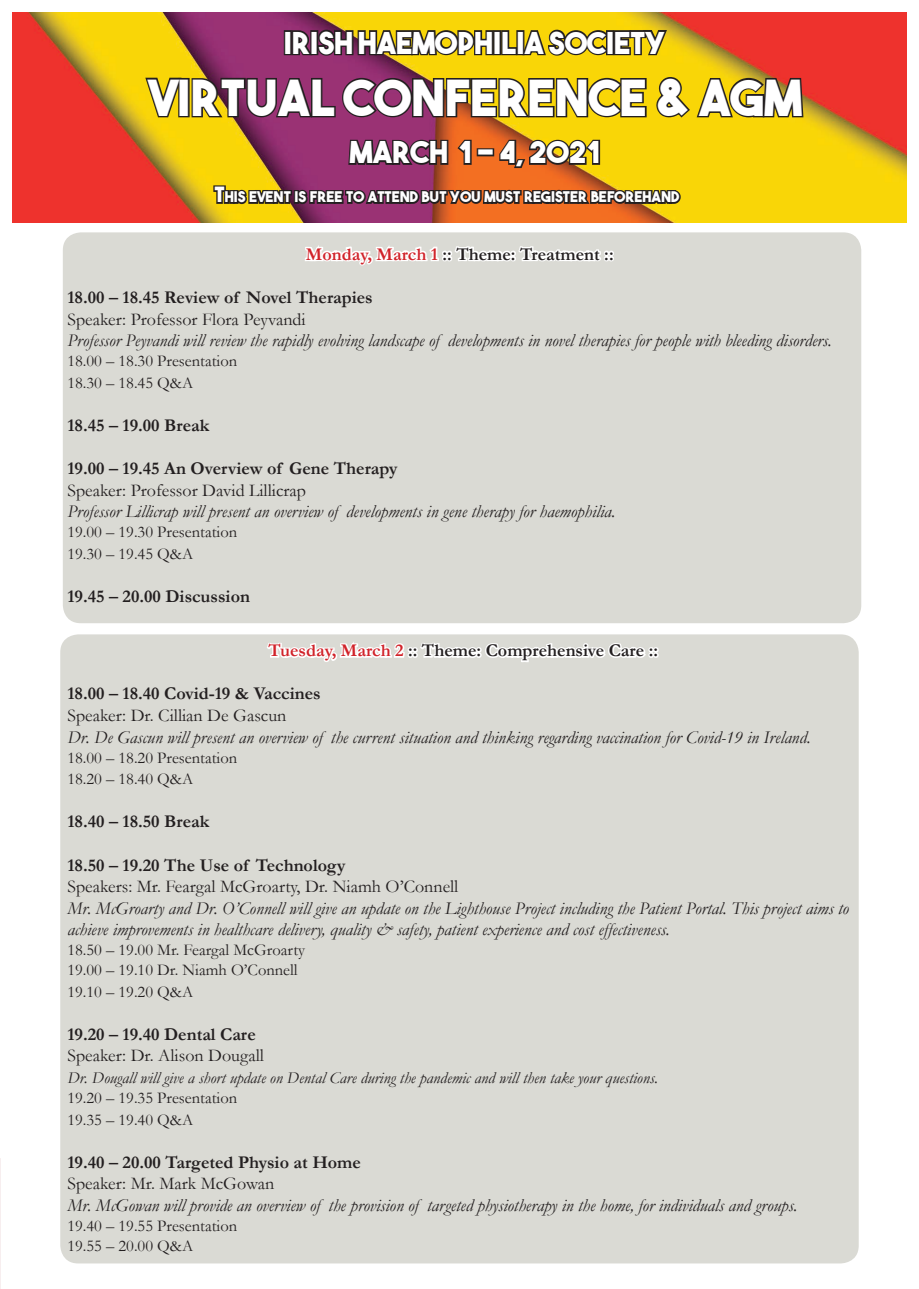
<style>
.page{position:relative;width:919px;height:1289px;background:#fff}
.page>*{position:absolute;margin:0;border:0;box-sizing:border-box;transform-origin:0 0}
.t1{font:49.5px "The Bold Font";color:#fff}
.t2{font:30px "The Bold Font";color:#fff}
.t3{font:italic 18px/21.6px "Garamond";color:#231f20}
.t4{font:700 18px "Garamond";color:#231f20}
.t5{font:18px "Garamond";color:#231f20}
.t6{font:16.5px/21.6px "Garamond";color:#231f20}
.t7{font:italic 16.5px "Garamond";color:#231f20}
.t8{font:14.7px "The Bold Font";color:#fff}
.s1{font-size:21px}
.s2{color:#d1232a}
</style>
<div class="page">
<div style="left:63px;top:232px;width:798px;height:391px;background:#dadad4;border-radius:18px"></div>
<div style="left:60px;top:634px;width:798px;height:629px;background:#dadad4;border-radius:18px"></div>
<svg style="left:0;top:1158px;width:1px;height:130px"></svg>
<img style="left:13px;top:13px;width:893px;height:209px">
<svg style="left:143px;top:76px;width:41px;height:43px;background:#bea30d"></svg>
<div style="left:178px;top:78px;width:12px;height:39px;border:3px solid #231f20"></div>
<div style="left:284px;top:30px;width:8px;height:25px;border:3px solid #231f20"></div>
<svg style="left:290px;top:28px;width:379px;height:30px;background:#81691c"></svg>
<svg style="left:190px;top:75px;width:615px;height:587px"></svg>
<h2 class="t2" style="left:284px;top:24px;width:384px">IRISH HAEMOPHILIA SOCIETY</h2>
<h1 class="t1" style="left:149px;top:66px;width:654px">VIRTUAL CONFERENCE &amp; AGM</h1>
<h2 class="t2" style="left:350px;top:133px;width:252px">MARCH 1 - 4, 2021</h2>
<p class="t8" style="left:214px;top:188px;width:466px"><span class="s1">T</span>HIS EVENT IS FREE TO ATTEND BUT YOU MUST REGISTER BEFOREHAND</p>
<p class="t4" style="left:306px;top:242px;width:309px"><span class="s2">Monday, March 1</span> :: Theme: Treatment ::</p>
<p class="t4" style="left:67px;top:285px;width:307px">18.00 – 18.45 Review of Novel Therapies</p>
<p class="t5" style="left:67px;top:307px;width:240px">Speaker: Professor Flora Peyvandi</p>
<p class="t3" style="left:67px;top:329px;width:765px">Professor Peyvandi will review the rapidly evolving landscape of developments in novel therapies for people with bleeding disorders.</p>
<p class="t6" style="left:67px;top:349px;width:171px">18.00 – 18.30 Presentation<br>18.30 – 18.45 Q&amp;A</p>
<p class="t4" style="left:67px;top:413px;width:143px">18.45 – 19.00 Break</p>
<p class="t4" style="left:67px;top:456px;width:331px">19.00 – 19.45 An Overview of Gene Therapy</p>
<p class="t5" style="left:67px;top:478px;width:240px">Speaker: Professor David Lillicrap</p>
<p class="t3" style="left:67px;top:500px;width:549px">Professor Lillicrap will present an overview of developments in gene therapy for haemophilia.</p>
<p class="t6" style="left:67px;top:520px;width:171px">19.00 – 19.30 Presentation<br>19.30 – 19.45 Q&amp;A</p>
<p class="t4" style="left:67px;top:584px;width:184px">19.45 – 20.00 Discussion</p>
<p class="t4" style="left:268px;top:638px;width:391px"><span class="s2">Tuesday, March 2</span> :: Theme: Comprehensive Care ::</p>
<p class="t4" style="left:67px;top:681px;width:255px">18.00 – 18.40 Covid-19 &amp; Vaccines</p>
<p class="t5" style="left:67px;top:703px;width:220px">Speaker: Dr. Cillian De Gascun</p>
<p class="t3" style="left:67px;top:725px;width:744px">Dr. De Gascun will present an overview of the current situation and thinking regarding vaccination for Covid-19 in Ireland.</p>
<p class="t6" style="left:67px;top:746px;width:171px">18.00 – 18.20 Presentation<br>18.20 – 18.40 Q&amp;A</p>
<p class="t4" style="left:67px;top:809px;width:143px">18.40 – 18.50 Break</p>
<p class="t4" style="left:67px;top:852px;width:279px">18.50 – 19.20 The Use of Technology</p>
<p class="t5" style="left:67px;top:874px;width:392px">Speakers: Mr. Feargal McGroarty, Dr. Niamh O’Connell</p>
<p class="t3" style="left:67px;top:896px;width:783px">Mr. McGroarty and Dr. O’Connell will give an update on the Lighthouse Project including the Patient Portal. This project aims to achieve improvements in healthcare delivery, quality &amp; safety, patient experience and cost effectiveness.</p>
<p class="t6" style="left:67px;top:939px;width:239px;line-height:19.8px">18.50 – 19.00 Mr. Feargal McGroarty<br>19.00 – 19.10 Dr. Niamh O’Connell</p>
<p class="t6" style="left:67px;top:980px;width:127px">19.10 – 19.20 Q&amp;A</p>
<p class="t4" style="left:67px;top:1021px;width:190px">19.20 – 19.40 Dental Care</p>
<p class="t5" style="left:67px;top:1043px;width:198px">Speaker: Dr. Alison Dougall</p>
<p class="t7" style="left:67px;top:1066px;width:592px">Dr. Dougall will give a short update on Dental Care during the pandemic and will then take your questions.</p>
<p class="t6" style="left:67px;top:1086px;width:171px">19.20 – 19.35 Presentation<br>19.35 – 19.40 Q&amp;A</p>
<p class="t4" style="left:67px;top:1149px;width:295px">19.40 – 20.00 Targeted Physio at Home</p>
<p class="t5" style="left:67px;top:1171px;width:208px">Speaker: Mr. Mark McGowan</p>
<p class="t3" style="left:67px;top:1193px;width:731px">Mr. McGowan will provide an overview of the provision of targeted physiotherapy in the home, for individuals and groups.</p>
<p class="t6" style="left:67px;top:1215px;width:171px;line-height:19.8px">19.40 – 19.55 Presentation<br>19.55 – 20.00 Q&amp;A</p>
</div>
